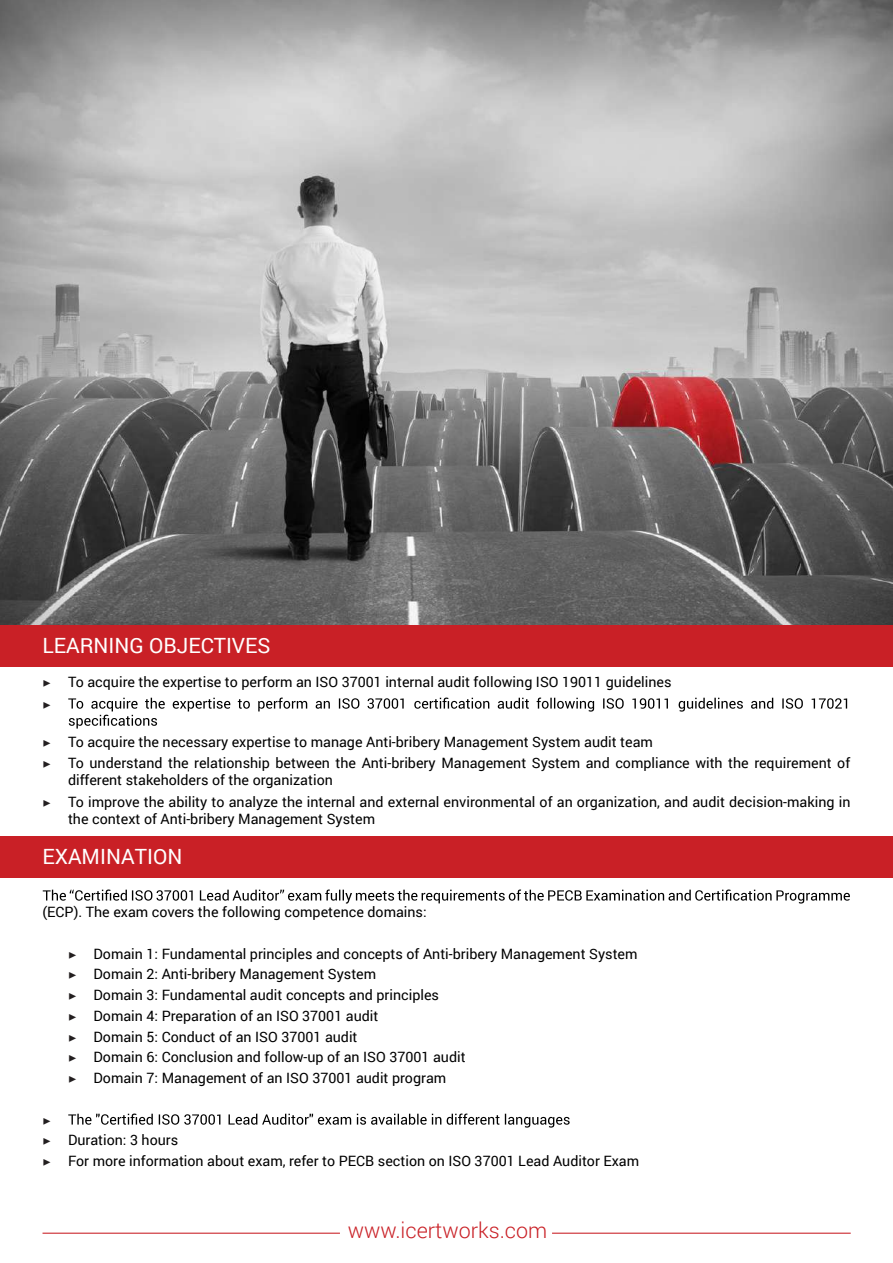
<style>
.page{position:relative;width:893px;height:1263px;background:#fff}
.page>*{position:absolute;margin:0;border:0;box-sizing:border-box;transform-origin:0 0}
.t1{font:300 21.6px "Roboto";color:#c92026}
.t2{font:21px "Roboto";color:#fff}
.t3{font:14.25px/20.7px "Roboto";color:#000}
.t4{font:14.25px "Minion Pro";color:#231f20}
.s1{font-family:"Minion Pro";color:#231f20}
</style>
<div class="page">
<img style="left:0;top:0;width:893px;height:625px">
<div style="left:0;top:837px;width:893px;height:41px;background:#c92026"></div>
<svg style="left:68px;top:697px;width:779px;height:31px"></svg>
<svg style="left:43px;top:889px;width:807px;height:14px"></svg>
<svg style="left:68px;top:1113px;width:502px;height:14px"></svg>
<div style="left:0;top:625px;width:893px;height:41px;background:#c92026"></div>
<hr style="left:43px;top:1232px;width:297px;height:2px;background:#c92026">
<hr style="left:552px;top:1232px;width:299px;height:2px;background:#c92026">
<h2 class="t2" style="left:43px;top:631px;width:230px">LEARNING OBJECTIVES</h2>
<p class="t3" style="left:43px;top:671px;width:630px"><span class="s1">▶</span> To acquire the expertise to perform an ISO 37001 internal audit following ISO 19011 guidelines</p>
<p class="t4" style="left:43px;top:694px;width:10px">▶</p>
<p class="t3" style="left:43px;top:731px;width:809px;line-height:21.3px"><span class="s1">▶</span> To acquire the necessary expertise to manage Anti-bribery Management System audit team<br><span class="s1">▶</span> To understand the relationship between the Anti-bribery Management System and compliance with the requirement of</p>
<p class="t3" style="left:43px;top:769px;width:809px;line-height:21.3px;text-indent:25px">different stakeholders of the organization<br><span class="s1">▶</span> To improve the ability to analyze the internal and external environmental of an organization, and audit decision-making in</p>
<p class="t3" style="left:68px;top:808px;width:309px">the context of Anti-bribery Management System</p>
<h2 class="t2" style="left:43px;top:842px;width:141px">EXAMINATION</h2>
<p class="t3" style="left:43px;top:901px;width:386px">(ECP). The exam covers the following competence domains:</p>
<p class="t3" style="left:68px;top:942px;width:571px"><span class="s1">▶</span> Domain 1: Fundamental principles and concepts of Anti-bribery Management System <span class="s1">▶</span> Domain 2: Anti-bribery Management System<br><span class="s1">▶</span> Domain 3: Fundamental audit concepts and principles<br><span class="s1">▶</span> Domain 4: Preparation of an ISO 37001 audit<br><span class="s1">▶</span> Domain 5: Conduct of an ISO 37001 audit<br><span class="s1">▶</span> Domain 6: Conclusion and follow-up of an ISO 37001 audit<br><span class="s1">▶</span> Domain 7: Management of an ISO 37001 audit program</p>
<p class="t4" style="left:42px;top:1110px;width:10px">▶</p>
<p class="t3" style="left:43px;top:1129px;width:598px"><span class="s1">▶</span> Duration: 3 hours<br><span class="s1">▶</span> For more information about exam, refer to PECB section on ISO 37001 Lead Auditor Exam</p>
<h1 class="t1" style="left:348px;top:1215px;width:201px">www.icertworks.com</h1>
</div>
